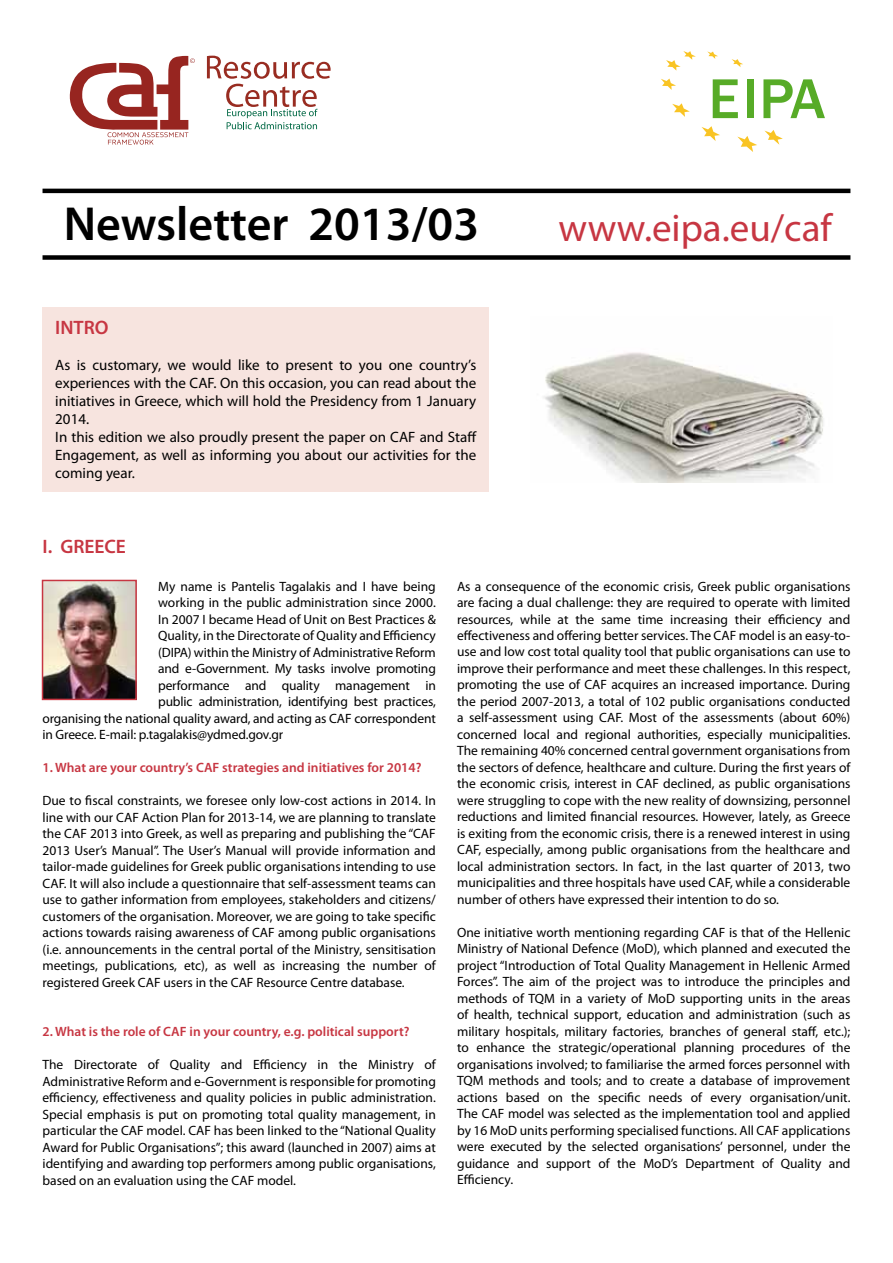
<style>
.page{position:relative;width:893px;height:1263px;background:#fff}
.page>*{position:absolute;margin:0;border:0;box-sizing:border-box;transform-origin:0 0}
.t1{font:600 48px "Myriad Pro";color:#000}
.t2{font:39px "Myriad Pro";color:#c73642}
.t3{font:600 19.5px "Myriad Pro";color:#c73642}
.t4{font:15px/18px "Myriad Pro";color:#000}
.t5{font:13.5px/16.5px "Myriad Pro";color:#000;text-align:justify}
.t6{font:600 13.5px "Myriad Pro";color:#c73642}
</style>
<div class="page">
<svg style="left:764px;top:130px;width:19px;height:15px"></svg>
<svg style="left:737px;top:136px;width:20px;height:16px"></svg>
<svg style="left:731px;top:59px;width:12px;height:8px"></svg>
<svg style="left:701px;top:126px;width:19px;height:15px"></svg>
<svg style="left:707px;top:51px;width:11px;height:8px"></svg>
<svg style="left:672px;top:103px;width:18px;height:14px"></svg>
<svg style="left:661px;top:79px;width:15px;height:11px"></svg>
<svg style="left:666px;top:51px;width:30px;height:20px"></svg>
<svg style="left:713px;top:79px;width:25px;height:39px"></svg>
<div style="left:747px;top:79px;width:7px;height:39px;background:#57ab27"></div>
<svg style="left:763px;top:79px;width:62px;height:39px"></svg>
<svg style="left:69px;top:56px;width:126px;height:89px"></svg>
<svg style="left:207px;top:56px;width:124px;height:73px"></svg>
<div style="left:43px;top:255px;width:807px;height:5px;background:#000"></div>
<hr style="left:43px;top:189px;width:807px;height:4px;background:#000">
<div style="left:43px;top:307px;width:446px;height:185px;background:#f7e4df"></div>
<img style="left:45px;top:583px;width:89px;height:114px">
<div style="left:42px;top:580px;width:95px;height:120px;border:2px solid #c73642"></div>
<img style="left:543px;top:352px;width:281px;height:130px">
<h1 class="t1" style="left:64px;top:194px;width:417px">Newsletter 2013/03</h1>
<h3 class="t3" style="left:55px;top:315px;width:55px">INTRO</h3>
<p class="t4" style="left:55px;top:356px;width:423px">As is customary, we would like to present to you one country’s experiences with the CAF. On this occasion, you can read about the initiatives in Greece, which will hold the Presidency from 1 January 2014.<br>In this edition we also proudly present the paper on CAF and Staff Engagement, as well as informing you about our activities for the coming year.</p>
<h3 class="t3" style="left:43px;top:534px;width:85px">I. GREECE</h3>
<h2 class="t2" style="left:558px;top:207px;width:275px">www.eipa.eu/caf</h2>
<p class="t5" style="left:158px;top:578px;width:279px">My name is Pantelis Tagalakis and I have being</p>
<p class="t5" style="left:158px;top:595px;width:279px">working in the public administration since 2000.</p>
<p class="t5" style="left:158px;top:611px;width:279px">In 2007 I became Head of Unit on Best Practices &amp;</p>
<p class="t5" style="left:158px;top:628px;width:279px">Quality, in the Directorate of Quality and Efficiency</p>
<p class="t5" style="left:158px;top:644px;width:279px">(DIPA) within the Ministry of Administrative Reform</p>
<p class="t5" style="left:158px;top:660px;width:279px">and e-Government. My tasks involve promoting</p>
<p class="t5" style="left:158px;top:677px;width:279px">performance and quality management in</p>
<p class="t5" style="left:158px;top:693px;width:279px">public administration, identifying best practices,</p>
<p class="t5" style="left:43px;top:710px;width:395px">organising the national quality award, and acting as CAF correspondent</p>
<p class="t5" style="left:43px;top:726px;width:242px">in Greece. E-mail: p.tagalakis@ydmed.gov.gr</p>
<p class="t6" style="left:43px;top:759px;width:380px">1. What are your country’s CAF strategies and initiatives for 2014?</p>
<p class="t5" style="left:43px;top:792px;width:395px">Due to fiscal constraints, we foresee only low-cost actions in 2014. In line with our CAF Action Plan for 2013-14, we are planning to translate the CAF 2013 into Greek, as well as preparing and publishing the “CAF 2013 User’s Manual”. The User’s Manual will provide information and tailor-made guidelines for Greek public organisations intending to use CAF. It will also include a questionnaire that self-assessment teams can use to gather information from employees, stakeholders and citizens/ customers of the organisation. Moreover, we are going to take specific actions towards raising awareness of CAF among public organisations (i.e. announcements in the central portal of the Ministry, sensitisation meetings, publications, etc), as well as increasing the number of registered Greek CAF users in the CAF Resource Centre database.</p>
<p class="t6" style="left:43px;top:1023px;width:368px">2. What is the role of CAF in your country, e.g. political support?</p>
<p class="t5" style="left:43px;top:1056px;width:395px">The Directorate of Quality and Efficiency in the Ministry of Administrative Reform and e-Government is responsible for promoting efficiency, effectiveness and quality policies in public administration.<br>Special emphasis is put on promoting total quality management, in particular the CAF model. CAF has been linked to the “National Quality Award for Public Organisations”; this award (launched in 2007) aims at identifying and awarding top performers among public organisations, based on an evaluation using the CAF model.</p>
<p class="t5" style="left:457px;top:578px;width:395px">As a consequence of the economic crisis, Greek public organisations are facing a dual challenge: they are required to operate with limited resources, while at the same time increasing their efficiency and effectiveness and offering better services. The CAF model is an easy-to&shy;use and low cost total quality tool that public organisations can use to improve their performance and meet these challenges. In this respect, promoting the use of CAF acquires an increased importance. During the period 2007-2013, a total of 102 public organisations conducted a self-assessment using CAF. Most of the assessments (about 60%) concerned local and regional authorities, especially municipalities.<br>The remaining 40% concerned central government organisations from the sectors of defence, healthcare and culture. During the first years of the economic crisis, interest in CAF declined, as public organisations were struggling to cope with the new reality of downsizing, personnel reductions and limited financial resources. However, lately, as Greece is exiting from the economic crisis, there is a renewed interest in using CAF, especially, among public organisations from the healthcare and local administration sectors. In fact, in the last quarter of 2013, two municipalities and three hospitals have used CAF, while a considerable number of others have expressed their intention to do so.</p>
<p class="t5" style="left:457px;top:924px;width:395px">One initiative worth mentioning regarding CAF is that of the Hellenic Ministry of National Defence (MoD), which planned and executed the project “Introduction of Total Quality Management in Hellenic Armed Forces”. The aim of the project was to introduce the principles and methods of TQM in a variety of MoD supporting units in the areas of health, technical support, education and administration (such as military hospitals, military factories, branches of general staff, etc.); to enhance the strategic/operational planning procedures of the organisations involved; to familiarise the armed forces personnel with TQM methods and tools; and to create a database of improvement actions based on the specific needs of every organisation/unit.<br>The CAF model was selected as the implementation tool and applied by 16 MoD units performing specialised functions. All CAF applications were executed by the selected organisations’ personnel, under the guidance and support of the MoD’s Department of Quality and Efficiency.</p>
</div>
